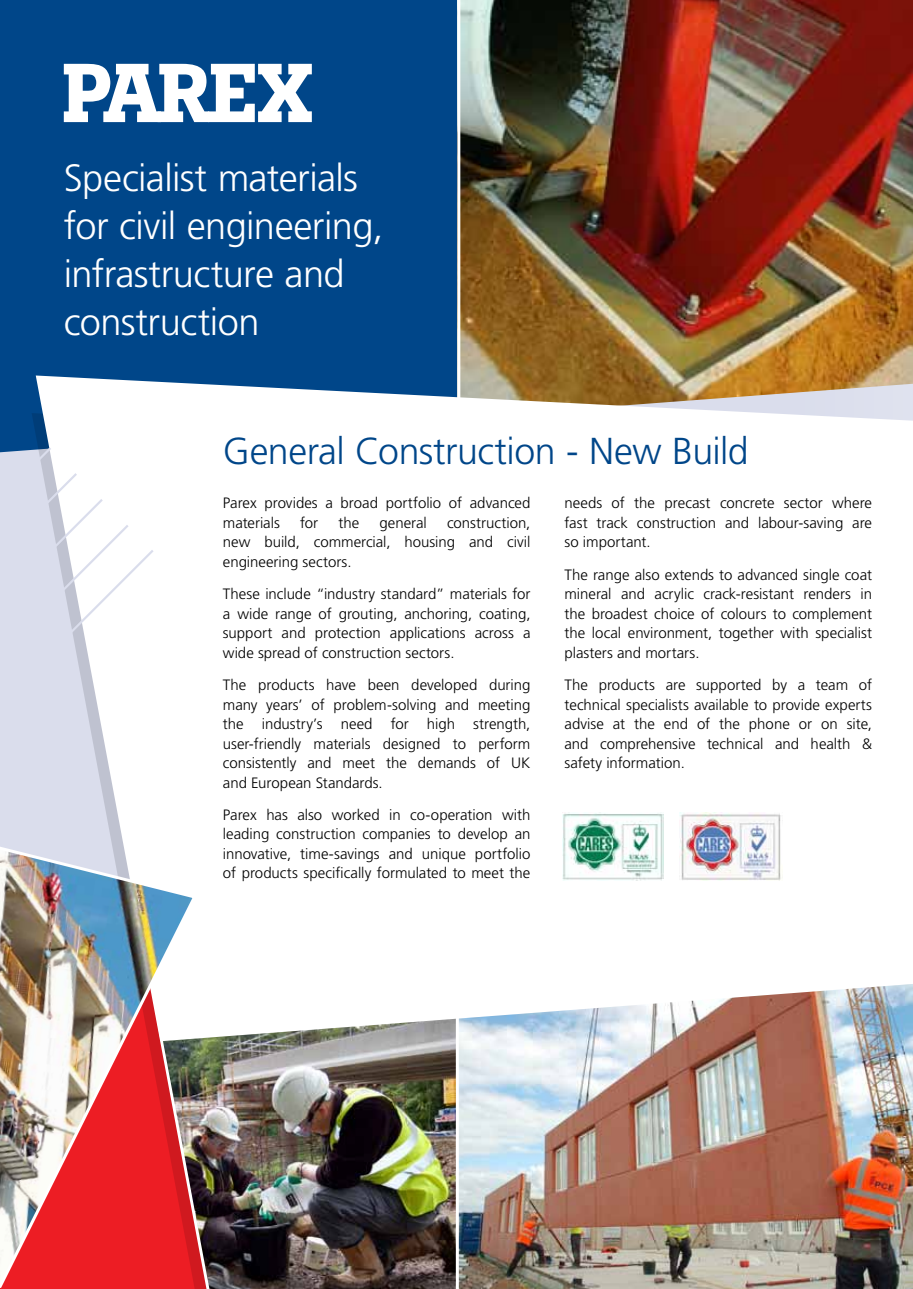
<style>
.page{position:relative;width:913px;height:1289px;background:#fff}
.page>*{position:absolute;margin:0;border:0;box-sizing:border-box;transform-origin:0 0}
.t1{font:300 37.95px/47.8px "Frutiger";letter-spacing:-.015em;color:#fff}
.t2{font:300 37.5px "Frutiger";letter-spacing:-.015em;color:#004689}
.t3{font:300 15px/19.5px "Frutiger";color:#000;text-align:justify}
</style>
<div class="page">
<div style="left:0;top:0;width:457px;height:587px;background:#004689"></div>
<img style="left:460px;top:0;width:452px;height:375px">
<svg style="left:36px;top:375px;width:876px;height:445px"></svg>
<svg style="left:0;top:447px;width:153px;height:246px"></svg>
<img style="left:199px;top:1041px;width:257px;height:247px">
<img style="left:459px;top:1041px;width:453px;height:247px">
<svg style="left:138px;top:723px;width:774px;height:318px"></svg>
<img style="left:0;top:820px;width:199px;height:468px">
<svg style="left:64px;top:64px;width:248px;height:58px"></svg>
<hr style="left:456px;top:1001px;width:3px;height:287px;background:#fff">
<img style="left:562px;top:813px;width:101px;height:67px">
<img style="left:679px;top:813px;width:103px;height:67px">
<h1 class="t1" style="left:64px;top:154px;width:321px">Specialist materials for civil engineering, infrastructure and construction</h1>
<h2 class="t2" style="left:223px;top:429px;width:527px">General Construction - New Build</h2>
<p class="t3" style="left:223px;top:493px;width:309px">Parex provides a broad portfolio of advanced materials</p>
<p class="t3" style="left:564px;top:493px;width:309px">needs of the precast concrete sector where fast track construction and labour-saving are so important.</p>
<p class="t3" style="left:564px;top:564px;width:309px">The range also extends to advanced single coat mineral and acrylic crack-resistant renders in the broadest choice of colours to complement the local environment, together with specialist plasters and mortars.</p>
<p class="t3" style="left:564px;top:675px;width:309px">The products are supported by a team of technical specialists available to provide experts advise at the end of the phone or on site, and comprehensive technical and health &amp; safety information.</p>
<p class="t3" style="left:300px;top:513px;width:20px">for</p>
<p class="t3" style="left:338px;top:513px;width:22px">the</p>
<p class="t3" style="left:379px;top:513px;width:49px">general</p>
<p class="t3" style="left:223px;top:513px;width:309px;text-indent:224px">construction, new build, commercial, housing and civil engineering sectors.</p>
<p class="t3" style="left:223px;top:584px;width:309px">These include “industry standard” materials for a wide range of grouting, anchoring, coating, support and protection applications across a wide spread of construction sectors.</p>
<p class="t3" style="left:223px;top:675px;width:309px">The products have been developed during many years’ of problem-solving and meeting the industry’s need for high strength, user-friendly materials designed to perform consistently and meet the demands of UK and European Standards.</p>
<p class="t3" style="left:223px;top:804px;width:309px">Parex has also worked in co-operation with leading construction companies to develop an innovative, time-savings and unique portfolio of products specifically formulated to meet the</p>
</div>
